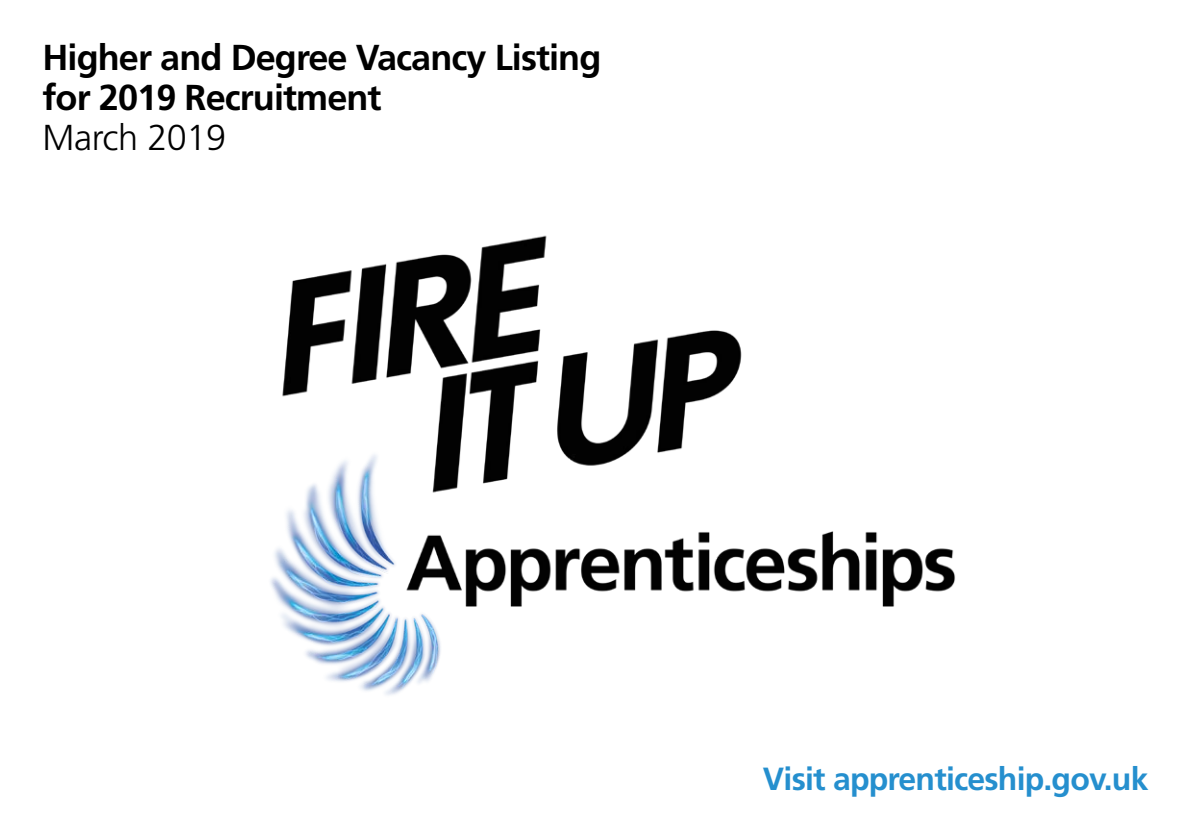
<style>
.page{position:relative;width:1191px;height:840px;background:#fff}
.page>*{position:absolute;margin:0;border:0;box-sizing:border-box;transform-origin:0 0}
.t1{font:700 36px/40px "Frutiger";letter-spacing:-.025em;color:#000}
.t2{font:300 36px "Frutiger";letter-spacing:-.01em;color:#000}
.t3{font:700 32px "Frutiger";letter-spacing:-.025em;color:#258fce}
</style>
<div class="page">
<img style="left:270px;top:235px;width:686px;height:460px">
<p class="t1" style="left:43px;top:37px;width:560px">Higher and Degree Vacancy Listing for 2019 Recruitment</p>
<p class="t2" style="left:43px;top:117px;width:185px">March 2019</p>
<p class="t3" style="left:763px;top:759px;width:387px">Visit apprenticeship.gov.uk</p>
</div>
